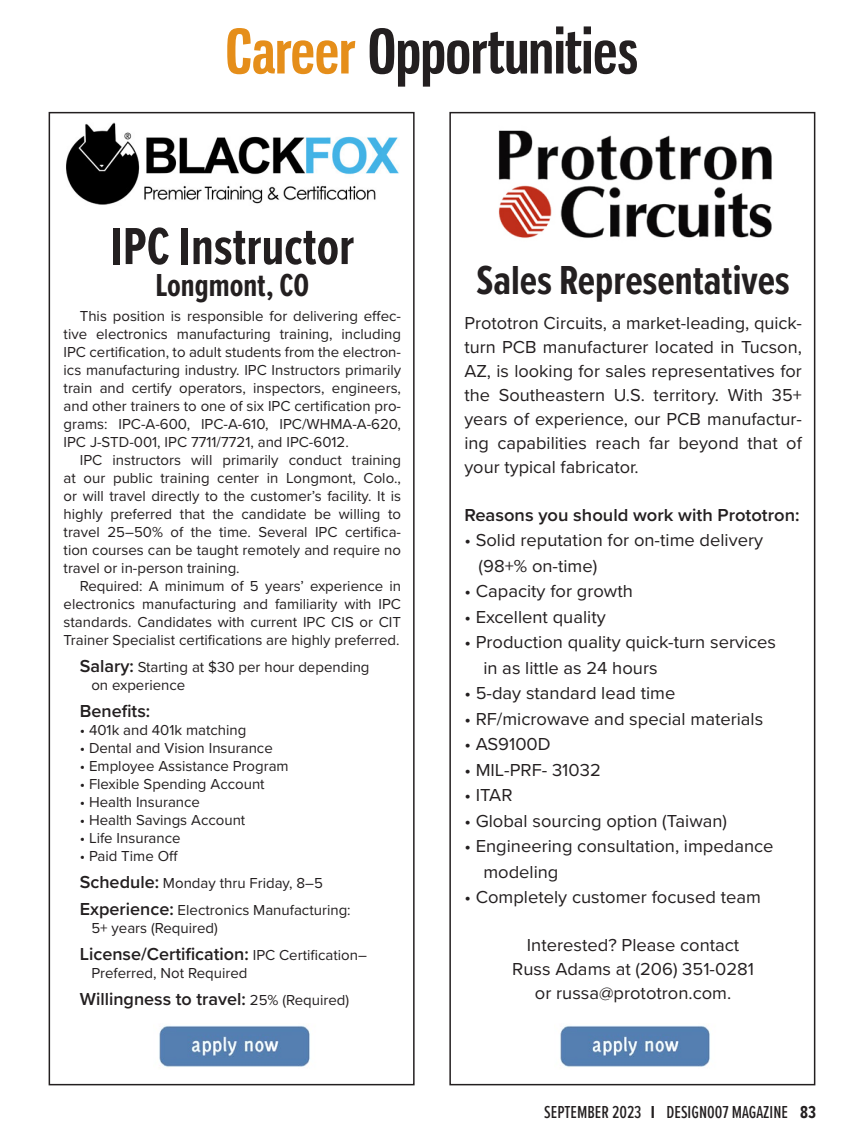
<style>
.page{position:relative;width:864px;height:1134px;background:#fff}
.page>*{position:absolute;margin:0;border:0;box-sizing:border-box;transform-origin:0 0}
.t1{font:700 60px "Gnuolane Rg";color:#231f20}
.Paragraph_-_Main_tex{font:700 54px "Proxima Nova Ex Cn";color:#231f20}
.Paragraph_-_Main_tex-2{font:700 42px "Proxima Nova Ex Cn";color:#231f20}
.Paragraph_-_Main_tex-3{font:700 33px "Proxima Nova Ex Cn";color:#231f20}
.Paragraph_-_Main_tex-4{font:18px/24px "Proxima Nova";color:#231f20;text-align:justify}
.Paragraph_-_Main_tex-5{font:600 18px "Proxima Nova";color:#231f20}
.t2{font:500 18px "Proxima Nova Ex Cn";color:#231f20}
.Paragraph_-_Main_tex-6{font:15px/18px "Proxima Nova";color:#231f20;text-align:justify}
.s1{color:#e58e1a}
.s2{font-weight:600;font-size:18px}
.s3{font-weight:400;font-size:15px}
.s4{font-weight:700}
</style>
<div class="page">
<div style="left:49px;top:112px;width:366px;height:973px;border:2px solid #231f20"></div>
<img style="left:66px;top:122px;width:333px;height:83px">
<img style="left:159px;top:1025px;width:151px;height:42px">
<div style="left:449px;top:112px;width:366px;height:973px;border:2px solid #231f20"></div>
<img style="left:498px;top:130px;width:274px;height:108px">
<img style="left:560px;top:1025px;width:150px;height:42px">
<p class="t1" style="left:226px;top:15px;width:414px"><span class="s1">Career</span> Opportunities</p>
<p class="Paragraph_-_Main_tex" style="left:110px;top:207px;width:245px">IPC Instructor</p>
<p class="Paragraph_-_Main_tex-3" style="left:155px;top:261px;width:155px">Longmont, CO</p>
<p class="Paragraph_-_Main_tex-6" style="left:64px;top:306px;width:339px;text-indent:16px">This position is responsible for delivering effec&shy;tive electronics manufacturing training, including IPC certification, to adult students from the electron&shy;ics manufacturing industry. IPC Instructors primarily train and certify operators, inspectors, engineers, and other trainers to one of six IPC certification pro&shy;grams: IPC-A-600, IPC-A-610, IPC/WHMA-A-620, IPC J-STD-001, IPC 7711/7721, and IPC-6012.</p>
<p class="Paragraph_-_Main_tex-6" style="left:64px;top:450px;width:339px;text-indent:16px">IPC instructors will primarily conduct training at our public training center in Longmont, Colo., or will travel directly to the customer’s facility. It is highly preferred that the candidate be willing to travel 25–50% of the time. Several IPC certifica&shy;tion courses can be taught remotely and require no travel or in-person training.</p>
<p class="Paragraph_-_Main_tex-6" style="left:64px;top:576px;width:339px;text-indent:16px">Required: A minimum of 5 years’ experience in electronics manufacturing and familiarity with IPC standards. Candidates with current IPC CIS or CIT Trainer Specialist certifications are highly preferred.</p>
<p class="Paragraph_-_Main_tex-6" style="left:80px;top:657px;width:291px"><span class="s2">Salary:</span> Starting at $30 per hour depending</p>
<p class="Paragraph_-_Main_tex-6" style="left:91px;top:675px;width:95px">on experience</p>
<p class="Paragraph_-_Main_tex-5" style="left:80px;top:698px;width:72px">Benefits:</p>
<p class="Paragraph_-_Main_tex-6" style="left:80px;top:720px;width:168px">• 401k and 401k matching</p>
<p class="Paragraph_-_Main_tex-6" style="left:80px;top:738px;width:195px">• Dental and Vision Insurance</p>
<p class="Paragraph_-_Main_tex-6" style="left:80px;top:756px;width:210px">• Employee Assistance Program</p>
<p class="Paragraph_-_Main_tex-6" style="left:80px;top:774px;width:186px">• Flexible Spending Account</p>
<p class="Paragraph_-_Main_tex-6" style="left:80px;top:792px;width:122px">• Health Insurance</p>
<p class="Paragraph_-_Main_tex-6" style="left:80px;top:810px;width:167px">• Health Savings Account</p>
<p class="Paragraph_-_Main_tex-6" style="left:80px;top:828px;width:102px">• Life Insurance</p>
<p class="Paragraph_-_Main_tex-6" style="left:80px;top:846px;width:100px">• Paid Time Off</p>
<p class="Paragraph_-_Main_tex-6" style="left:80px;top:873px;width:245px"><span class="s2">Schedule:</span> Monday thru Friday, 8–5</p>
<p class="Paragraph_-_Main_tex-6" style="left:80px;top:900px;width:272px"><span class="s2">Experience:</span> Electronics Manufacturing:</p>
<p class="Paragraph_-_Main_tex-6" style="left:91px;top:918px;width:128px">5+ years (Required)</p>
<p class="Paragraph_-_Main_tex-5" style="left:80px;top:941px;width:289px">License/Certification: <span class="s3">IPC Certification–</span></p>
<p class="Paragraph_-_Main_tex-6" style="left:91px;top:963px;width:158px">Preferred, Not Required</p>
<p class="Paragraph_-_Main_tex-5" style="left:80px;top:986px;width:271px">Willingness to travel: <span class="s3">25% (Required)</span></p>
<p class="Paragraph_-_Main_tex-2" style="left:476px;top:250px;width:315px">Sales Representatives</p>
<p class="Paragraph_-_Main_tex-4" style="left:464px;top:310px;width:339px">Prototron Circuits, a market-leading, quick&shy;turn PCB manufacturer located in Tucson, AZ, is looking for sales representatives for the Southeastern U.S. territory. With 35+ years of experience, our PCB manufactur&shy;ing capabilities reach far beyond that of your typical fabricator.</p>
<p class="Paragraph_-_Main_tex-5" style="left:464px;top:501px;width:337px">Reasons you should work with Prototron:</p>
<p class="Paragraph_-_Main_tex-4" style="left:464px;top:527px;width:300px">• Solid reputation for on-time delivery</p>
<p class="Paragraph_-_Main_tex-4" style="left:479px;top:553px;width:120px">(98+% on-time)</p>
<p class="Paragraph_-_Main_tex-4" style="left:464px;top:578px;width:170px">• Capacity for growth</p>
<p class="Paragraph_-_Main_tex-4" style="left:464px;top:604px;width:143px">• Excellent quality</p>
<p class="Paragraph_-_Main_tex-4" style="left:464px;top:629px;width:313px">• Production quality quick-turn services</p>
<p class="Paragraph_-_Main_tex-4" style="left:483px;top:655px;width:176px">in as little as 24 hours</p>
<p class="Paragraph_-_Main_tex-4" style="left:464px;top:680px;width:213px">• 5-day standard lead time</p>
<p class="Paragraph_-_Main_tex-4" style="left:464px;top:706px;width:300px">• RF/microwave and special materials</p>
<p class="Paragraph_-_Main_tex-4" style="left:464px;top:731px;width:88px">• AS9100D</p>
<p class="Paragraph_-_Main_tex-4" style="left:464px;top:757px;width:138px">• MIL-PRF- 31032</p>
<p class="Paragraph_-_Main_tex-4" style="left:464px;top:782px;width:50px">• ITAR</p>
<p class="Paragraph_-_Main_tex-4" style="left:464px;top:808px;width:264px">• Global sourcing option (Taiwan)</p>
<p class="Paragraph_-_Main_tex-4" style="left:464px;top:833px;width:311px">• Engineering consultation, impedance</p>
<p class="Paragraph_-_Main_tex-4" style="left:483px;top:859px;width:77px">modeling</p>
<p class="Paragraph_-_Main_tex-4" style="left:464px;top:884px;width:298px">• Completely customer focused team</p>
<p class="Paragraph_-_Main_tex-4" style="left:527px;top:932px;width:214px">Interested? Please contact</p>
<p class="Paragraph_-_Main_tex-4" style="left:512px;top:956px;width:243px">Russ Adams at (206) 351-0281</p>
<p class="Paragraph_-_Main_tex-4" style="left:535px;top:980px;width:198px">or russa@prototron.com.</p>
<p class="t2" style="left:544px;top:1099px;width:273px">SEPTEMBER 2023 <span class="s4">I</span> DESIGN007 MAGAZINE <span class="s4">83</span></p>
</div>
